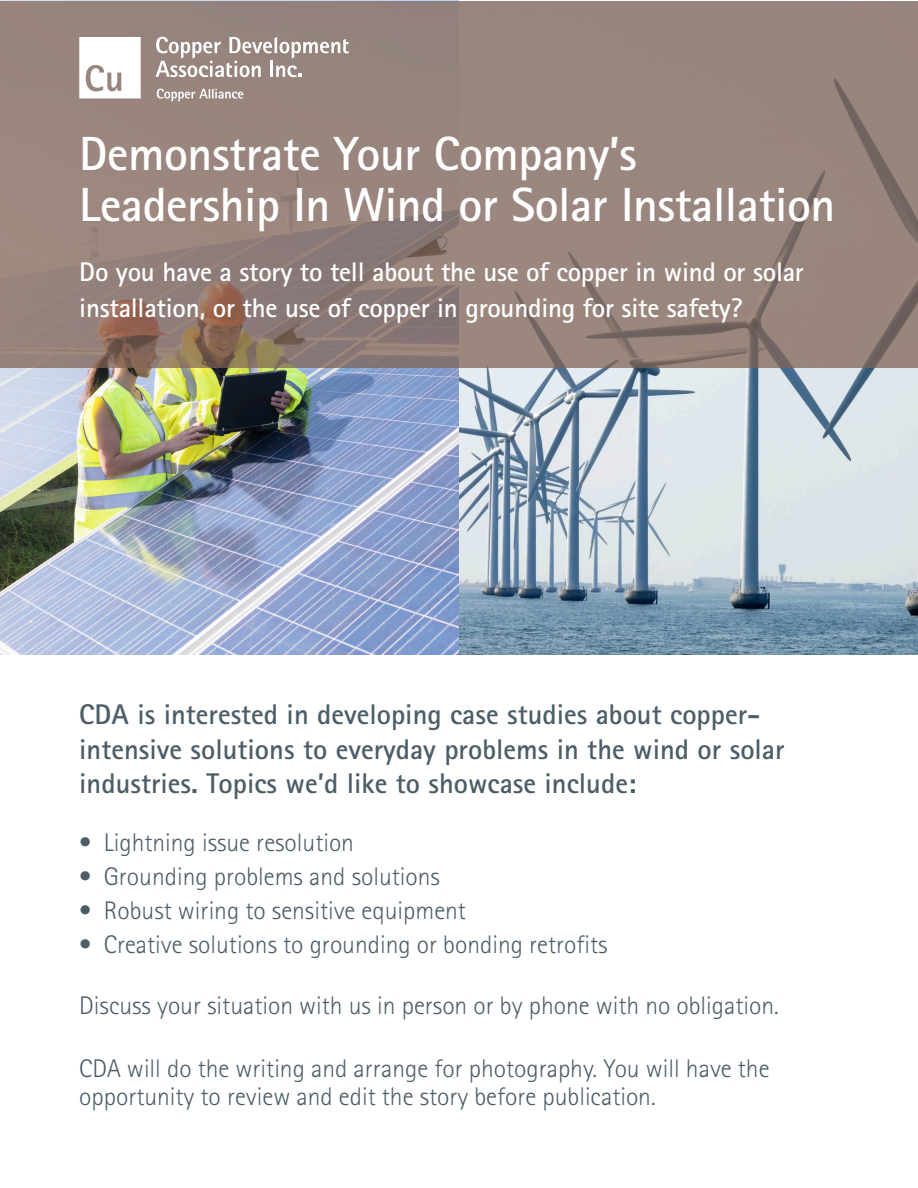
<style>
.page{position:relative;width:918px;height:1188px;background:#fff}
.page>*{position:absolute;margin:0;border:0;box-sizing:border-box;transform-origin:0 0}
.t1{font:700 48px/51px "Rotis Sans Serif Std";letter-spacing:-.01em;color:#fff}
.t2{font:700 28.5px/34.5px "Rotis Sans Serif Std";color:#4c5d67}
.t3{font:700 27px/36px "Rotis Sans Serif Std";letter-spacing:-.01em;color:#fff}
.t4{font:300 25.5px/28.5px "Rotis Sans Serif Std";color:#4c5d67}
</style>
<div class="page">
<img style="left:0;top:0;width:918px;height:654px">
<svg style="left:0;top:1px;width:918px;height:367px;fill:#99857d"></svg>
<svg style="left:156px;top:37px;width:193px;height:40px"></svg>
<svg style="left:157px;top:89px;width:86px;height:13px"></svg>
<svg style="left:79px;top:37px;width:62px;height:61px"></svg>
<p class="t1" style="left:79px;top:128px;width:758px">Demonstrate Your Company’s<br>Leadership In Wind or Solar Installation</p>
<p class="t3" style="left:79px;top:254px;width:726px">Do you have a story to tell about the use of copper in wind or solar installation, or the use of copper in grounding for site safety?</p>
<p class="t2" style="left:79px;top:697px;width:707px">CDA is interested in developing case studies about copper&shy;intensive solutions to everyday problems in the wind or solar industries. Topics we’d like to showcase include:</p>
<p class="t4" style="left:79px;top:829px;width:276px">• Lightning issue resolution</p>
<p class="t4" style="left:79px;top:862px;width:362px">• Grounding problems and solutions</p>
<p class="t4" style="left:79px;top:896px;width:388px">• Robust wiring to sensitive equipment</p>
<p class="t4" style="left:79px;top:930px;width:530px">• Creative solutions to grounding or bonding retrofits</p>
<p class="t4" style="left:79px;top:991px;width:701px">Discuss your situation with us in person or by phone with no obligation.</p>
<p class="t4" style="left:79px;top:1054px;width:692px">CDA will do the writing and arrange for photography. You will have the opportunity to review and edit the story before publication.</p>
</div>
